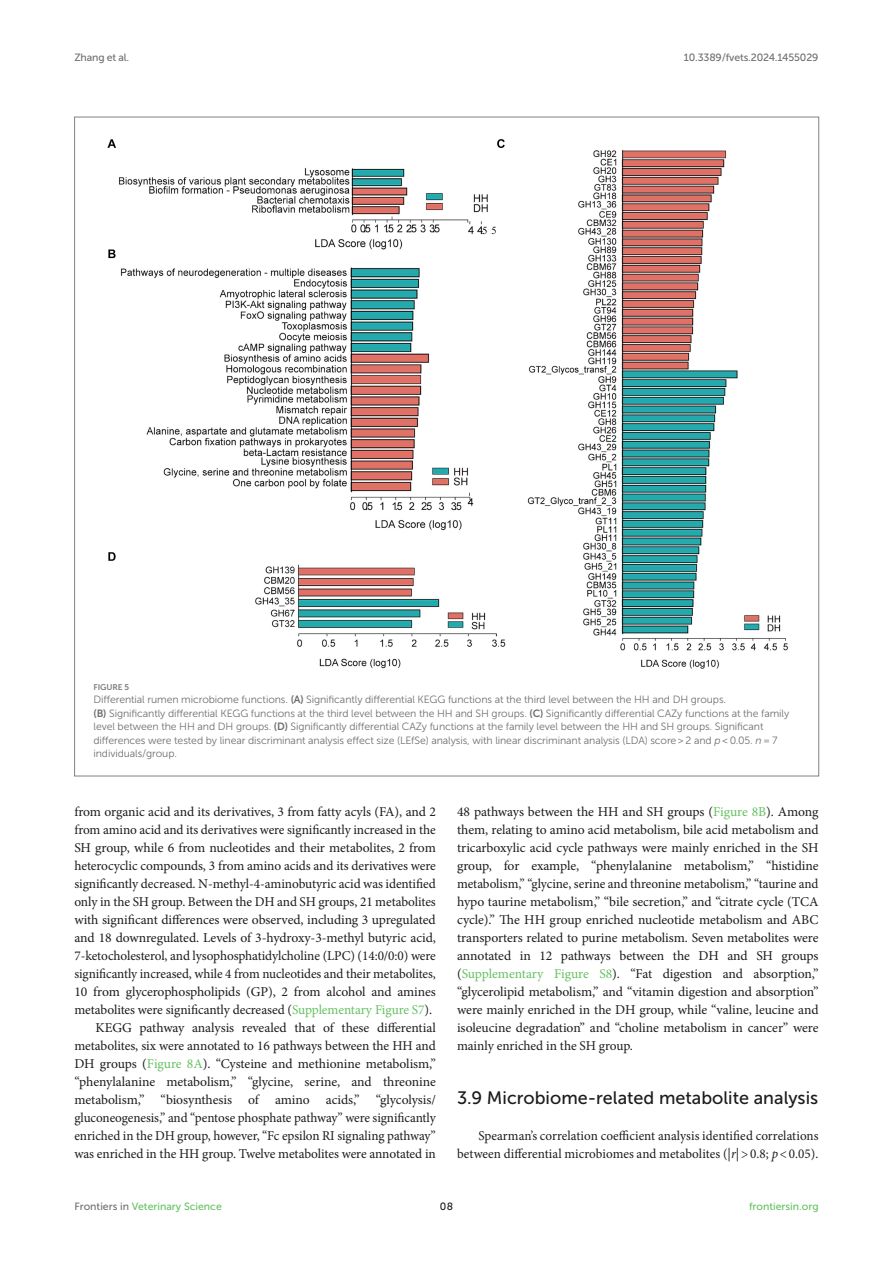
<style>
.page{position:relative;width:893px;height:1263px;background:#fff}
.page>*{position:absolute;margin:0;border:0;box-sizing:border-box;transform-origin:0 0}
.HEAD_2{font:18px "Museo Sans 500";color:#1b1c1b}
.TEXT{font:13.5px/18px "Minion Pro";letter-spacing:-.01em;color:#1b1c1b;text-align:justify}
.TEXT_FLUSH{font:13.5px/18px "Minion Pro";color:#1b1c1b;text-align:justify}
.FIG_LEG{font:10.5px/13.5px "Museo Sans 300";letter-spacing:-.01em;color:#706f70}
.t1{font:10.5px "Museo Sans 500";color:#65c161}
.t2{font:10.5px "Museo Sans 500";letter-spacing:-.015em;color:#706f70}
.t3{font:10.5px "Museo Sans 500";color:#1b1c1b}
.FIG_HD{font:8.25px "Museo Sans 700";letter-spacing:-.01em;color:#7e7f7f}
.s1{font-family:"Museo Sans 700"}
.s2{font-style:italic}
.s3{color:#65c161}
.s4{color:#706f70}
</style>
<div class="page">
<img style="left:107px;top:139px;width:681px;height:530px">
<p class="t2" style="left:74px;top:51px;width:56px">Zhang et al.</p>
<p class="t2" style="left:684px;top:51px;width:136px">10.3389/fvets.2024.1455029</p>
<p class="FIG_HD" style="left:94px;top:682px;width:37px">FIGURE 5</p>
<p class="FIG_LEG" style="left:94px;top:693px;width:697px">Differential rumen microbiome functions. <span class="s1">(A)</span> Significantly differential KEGG functions at the third level between the HH and DH groups.<br><span class="s1">(B)</span> Significantly differential KEGG functions at the third level between the HH and SH groups. <span class="s1">(C)</span> Significantly differential CAZy functions at the family level between the HH and DH groups. <span class="s1">(D)</span> Significantly differential CAZy functions at the family level between the HH and SH groups. Significant differences were tested by linear discriminant analysis effect size (LEfSe) analysis, with linear discriminant analysis (LDA) score &gt; 2 and <span class="s2">p</span> &lt; 0.05. <span class="s2">n</span> = 7 individuals/group.</p>
<p class="TEXT_FLUSH" style="left:74px;top:803px;width:363px">from organic acid and its derivatives, 3 from fatty acyls (FA), and 2 from amino acid and its derivatives were significantly increased in the SH group, while 6 from nucleotides and their metabolites, 2 from heterocyclic compounds, 3 from amino acids and its derivatives were significantly decreased. N-methyl-4-aminobutyric acid was identified only in the SH group. Between the DH and SH groups, 21 metabolites with significant differences were observed, including 3 upregulated and 18 downregulated. Levels of 3-hydroxy-3-methyl butyric acid, 7-ketocholesterol, and lysophosphatidylcholine (LPC) (14:0/0:0) were significantly increased, while 4 from nucleotides and their metabolites, 10 from glycerophospholipids (GP), 2 from alcohol and amines metabolites were significantly decreased (<span class="s3">Supplementary Figure S7</span>).</p>
<p class="TEXT" style="left:74px;top:1019px;width:363px;text-indent:21px">KEGG pathway analysis revealed that of these differential metabolites, six were annotated to 16 pathways between the HH and DH groups (<span class="s3">Figure 8A</span>). “Cysteine and methionine metabolism,” “phenylalanine metabolism,” “glycine, serine, and threonine metabolism,” “biosynthesis of amino acids,” “glycolysis/ gluconeogenesis,” and “pentose phosphate pathway” were significantly enriched in the DH group, however, “Fc epsilon RI signaling pathway” was enriched in the HH group. Twelve metabolites were annotated in</p>
<p class="TEXT" style="left:457px;top:803px;width:363px">48 pathways between the HH and SH groups (<span class="s3">Figure 8B</span>). Among them, relating to amino acid metabolism, bile acid metabolism and tricarboxylic acid cycle pathways were mainly enriched in the SH group, for example, “phenylalanine metabolism,” “histidine metabolism,” “glycine, serine and threonine metabolism,” “taurine and hypo taurine metabolism,” “bile secretion,” and “citrate cycle (TCA cycle).” The HH group enriched nucleotide metabolism and ABC transporters related to purine metabolism. Seven metabolites were annotated in 12 pathways between the DH and SH groups (<span class="s3">Supplementary Figure S8</span>). “Fat digestion and absorption,” “glycerolipid metabolism,” and “vitamin digestion and absorption” were mainly enriched in the DH group, while “valine, leucine and isoleucine degradation” and “choline metabolism in cancer” were mainly enriched in the SH group.</p>
<p class="HEAD_2" style="left:457px;top:1088px;width:363px">3.9 Microbiome-related metabolite analysis</p>
<p class="TEXT_FLUSH" style="left:457px;top:1127px;width:363px;text-align:right">Spearman’s correlation coefficient analysis identified correlations between differential microbiomes and metabolites (|<span class="s2">r</span>|&gt;0.8; <span class="s2">p</span>&lt;0.05).</p>
<p class="t1" style="left:74px;top:1200px;width:149px"><span class="s4">Frontiers in</span> Veterinary Science</p>
<p class="t3" style="left:440px;top:1200px;width:15px">08</p>
<p class="t1" style="left:749px;top:1200px;width:71px">frontiersin.org</p>
</div>
